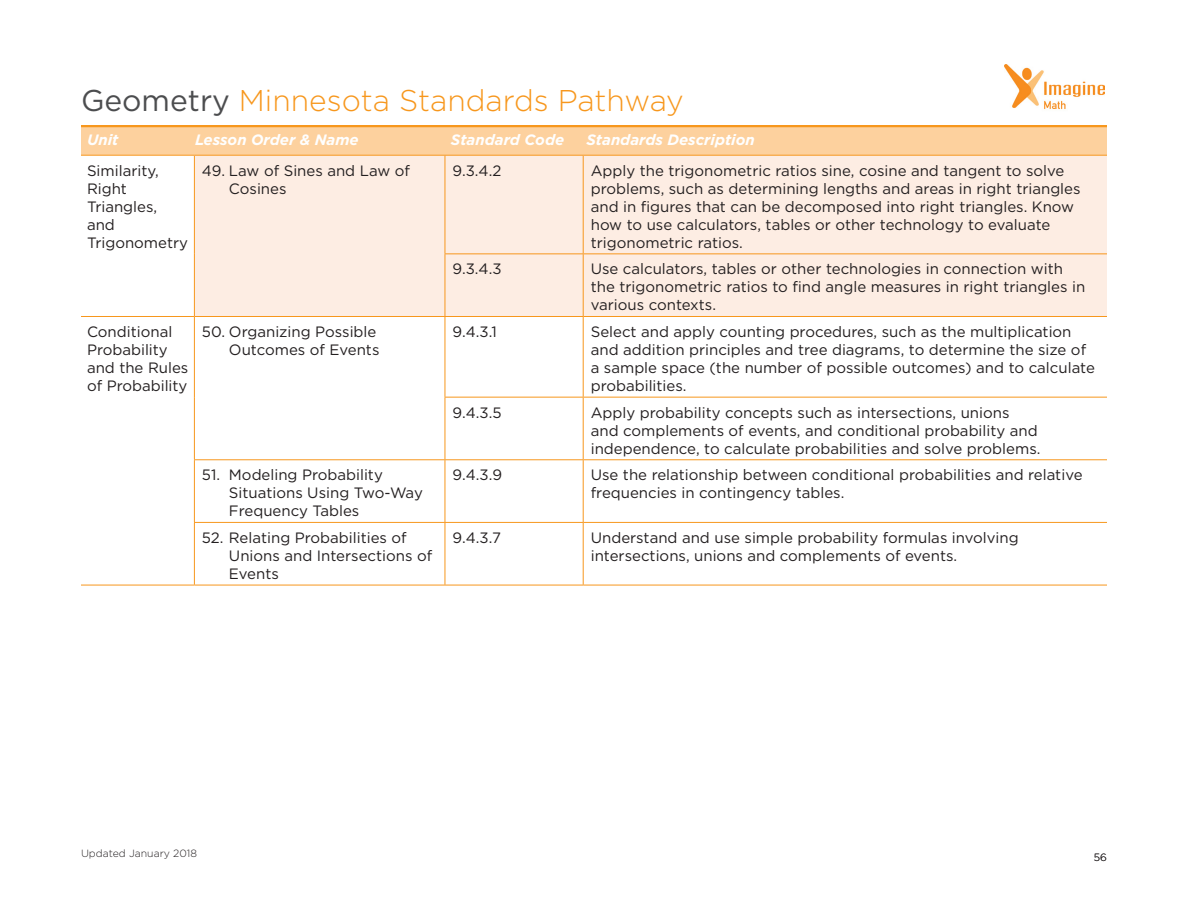
<style>
.page{position:relative;width:1188px;height:918px;background:#fff}
.page>*{position:absolute;margin:0;border:0;box-sizing:border-box;transform-origin:0 0}
.t1{font:300 30px "Gotham";color:#f7971d}
.t2{font:15px/18px "Gotham";color:#231f20}
.t3{font:italic 700 15px "Gotham";color:#fff}
.t4{font:300 10.5px "Gotham";color:#231f20}
.s1{font-weight:400;color:#4c4d4f}
</style>
<div class="page">
<img style="left:1005px;top:65px;width:99px;height:45px">
<div style="left:81px;top:126px;width:1026px;height:29px;background:#fdd19e"></div>
<hr style="left:81px;top:125px;width:1026px;height:2px;background:#f7971d">
<div style="left:195px;top:156px;width:912px;height:160px;background:#fdede3"></div>
<svg style="left:195px;top:317px;width:912px;height:268px"></svg>
<hr style="left:81px;top:155px;width:113px;height:1px;background:#f7971d">
<hr style="left:81px;top:316px;width:113px;height:1px;background:#f7971d">
<hr style="left:81px;top:585px;width:113px;height:1px;background:#f7971d">
<hr style="left:194px;top:155px;width:251px;height:1px;background:#f7971d">
<hr style="left:194px;top:156px;width:1px;height:98px;background:#f7971d">
<hr style="left:445px;top:155px;width:138px;height:1px;background:#f7971d">
<hr style="left:445px;top:156px;width:1px;height:97px;background:#f7971d">
<hr style="left:583px;top:155px;width:524px;height:1px;background:#f7971d">
<hr style="left:583px;top:156px;width:1px;height:97px;background:#f7971d">
<hr style="left:194px;top:254px;width:1px;height:62px;background:#f7971d">
<hr style="left:445px;top:253px;width:138px;height:1px;background:#f7971d">
<hr style="left:445px;top:254px;width:1px;height:62px;background:#f7971d">
<hr style="left:583px;top:253px;width:524px;height:1px;background:#f7971d">
<hr style="left:583px;top:254px;width:1px;height:62px;background:#f7971d">
<hr style="left:194px;top:316px;width:251px;height:1px;background:#f7971d">
<hr style="left:194px;top:317px;width:1px;height:80px;background:#f7971d">
<hr style="left:445px;top:316px;width:138px;height:1px;background:#f7971d">
<hr style="left:445px;top:317px;width:1px;height:80px;background:#f7971d">
<hr style="left:583px;top:316px;width:524px;height:1px;background:#f7971d">
<hr style="left:583px;top:317px;width:1px;height:80px;background:#f7971d">
<hr style="left:194px;top:397px;width:1px;height:62px;background:#f7971d">
<hr style="left:445px;top:397px;width:138px;height:1px;background:#f7971d">
<hr style="left:445px;top:398px;width:1px;height:61px;background:#f7971d">
<hr style="left:583px;top:397px;width:524px;height:1px;background:#f7971d">
<hr style="left:583px;top:398px;width:1px;height:61px;background:#f7971d">
<hr style="left:194px;top:459px;width:251px;height:1px;background:#f7971d">
<hr style="left:194px;top:460px;width:1px;height:62px;background:#f7971d">
<hr style="left:445px;top:459px;width:138px;height:1px;background:#f7971d">
<hr style="left:445px;top:460px;width:1px;height:62px;background:#f7971d">
<hr style="left:583px;top:459px;width:524px;height:1px;background:#f7971d">
<hr style="left:583px;top:460px;width:1px;height:62px;background:#f7971d">
<hr style="left:194px;top:522px;width:251px;height:1px;background:#f7971d">
<hr style="left:194px;top:523px;width:1px;height:62px;background:#f7971d">
<hr style="left:445px;top:522px;width:138px;height:1px;background:#f7971d">
<hr style="left:445px;top:523px;width:1px;height:62px;background:#f7971d">
<hr style="left:583px;top:522px;width:524px;height:1px;background:#f7971d">
<hr style="left:583px;top:523px;width:1px;height:62px;background:#f7971d">
<hr style="left:194px;top:585px;width:251px;height:1px;background:#f7971d">
<hr style="left:445px;top:585px;width:138px;height:1px;background:#f7971d">
<hr style="left:583px;top:585px;width:524px;height:1px;background:#f7971d">
<h1 class="t1" style="left:81px;top:81px;width:604px"><span class="s1">Geometry</span> Minnesota Standards Pathway</h1>
<p class="t3" style="left:87px;top:130px;width:33px">Unit</p>
<p class="t3" style="left:195px;top:130px;width:165px">Lesson Order &amp; Name</p>
<p class="t3" style="left:451px;top:130px;width:115px">Standard Code</p>
<p class="t3" style="left:586px;top:130px;width:170px">Standards Description</p>
<p class="t2" style="left:87px;top:161px;width:103px">Similarity,<br>Right<br>Triangles, and<br>Trigonometry</p>
<p class="t2" style="left:229px;top:161px;width:183px;text-indent:-27px">49. Law of Sines and Law of<br>Cosines</p>
<p class="t2" style="left:453px;top:161px;width:50px">9.3.4.2</p>
<p class="t2" style="left:591px;top:161px;width:491px">Apply the trigonometric ratios sine, cosine and tangent to solve problems, such as determining lengths and areas in right triangles and in figures that can be decomposed into right triangles. Know how to use calculators, tables or other technology to evaluate trigonometric ratios.</p>
<p class="t2" style="left:453px;top:260px;width:51px">9.3.4.3</p>
<p class="t2" style="left:591px;top:260px;width:496px">Use calculators, tables or other technologies in connection with the trigonometric ratios to find angle measures in right triangles in various contexts.</p>
<p class="t2" style="left:87px;top:323px;width:103px">Conditional<br>Probability and the Rules of Probability</p>
<p class="t2" style="left:202px;top:323px;width:179px;text-align:right">50. Organizing Possible<br>Outcomes of Events</p>
<p class="t2" style="left:453px;top:323px;width:46px">9.4.3.1</p>
<p class="t2" style="left:591px;top:323px;width:506px">Select and apply counting procedures, such as the multiplication and addition principles and tree diagrams, to determine the size of a sample space (the number of possible outcomes) and to calculate probabilities.</p>
<p class="t2" style="left:453px;top:403px;width:51px">9.4.3.5</p>
<p class="t2" style="left:591px;top:403px;width:451px">Apply probability concepts such as intersections, unions and complements of events, and conditional probability and independence, to calculate probabilities and solve problems.</p>
<p class="t2" style="left:229px;top:466px;width:195px;text-indent:-27px">51. Modeling Probability<br>Situations Using Two-Way<br>Frequency Tables</p>
<p class="t2" style="left:453px;top:466px;width:51px">9.4.3.9</p>
<p class="t2" style="left:591px;top:466px;width:493px">Use the relationship between conditional probabilities and relative frequencies in contingency tables.</p>
<p class="t2" style="left:229px;top:528px;width:205px;text-indent:-27px">52. Relating Probabilities of<br>Unions and Intersections of<br>Events</p>
<p class="t2" style="left:453px;top:528px;width:50px">9.4.3.7</p>
<p class="t2" style="left:591px;top:528px;width:430px">Understand and use simple probability formulas involving intersections, unions and complements of events.</p>
<p class="t3" style="left:198px;top:130px;width:165px">Lesson Order &amp; Name</p>
<p class="t3" style="left:454px;top:130px;width:115px">Standard Code</p>
<p class="t3" style="left:590px;top:130px;width:170px">Standards Description</p>
<p class="t4" style="left:81px;top:846px;width:118px">Updated January 2018</p>
<p class="t4" style="left:1094px;top:850px;width:15px">56</p>
</div>
